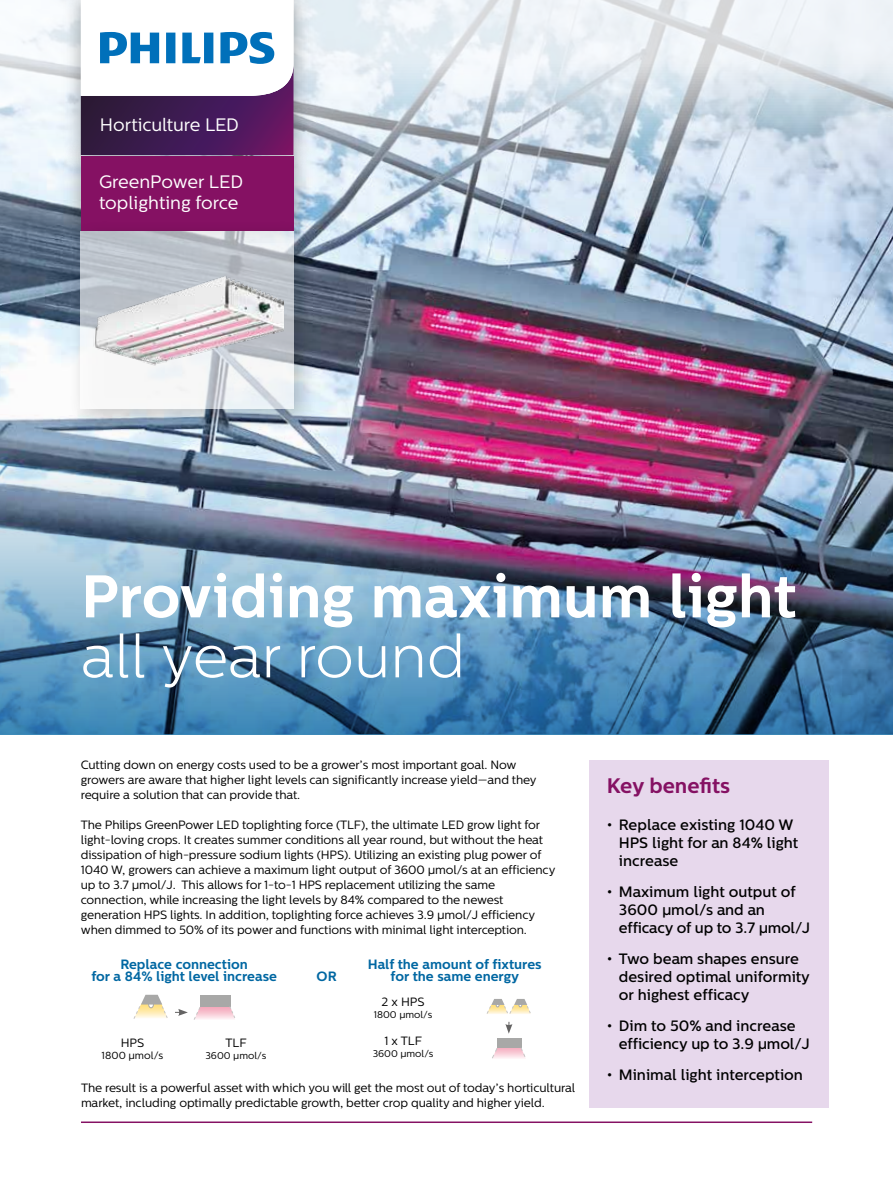
<style>
.page{position:relative;width:893px;height:1188px;background:#fff}
.page>*{position:absolute;margin:0;border:0;box-sizing:border-box;transform-origin:0 0}
.t1{font:700 60px "Centrale Sans";color:#fff}
.t2{font:300 60px "Centrale Sans";color:#fff}
.t3{font:700 21px "Centrale Sans";color:#851163}
.t4{font:18px/21.6px "Centrale Sans";letter-spacing:-.005em;color:#fff}
.t5{font:500 15px/18px "Centrale Sans";color:#000}
.t6{font:700 13.5px/12px "Centrale Sans";color:#0067a2;text-align:center}
.t7{font:12px/15px "Centrale Sans";letter-spacing:-.01em;color:#000}
.t8{font:10.2px "Centrale Sans";color:#000}
.t9{font:9.75px "Centrale Sans";color:#000}
</style>
<div class="page">
<img style="left:0;top:0;width:893px;height:459px">
<img style="left:0;top:459px;width:893px;height:275px">
<hr style="left:81px;top:1122px;width:731px;height:1px;background:#851163">
<div style="left:589px;top:760px;width:239px;height:347px;background:#e7d8ec"></div>
<img style="left:55px;top:0;width:264px;height:130px">
<svg style="left:81px;top:0;width:212px;height:130px"></svg>
<img style="left:55px;top:130px;width:264px;height:113px">
<div style="left:81px;top:155px;width:212px;height:75px;background:#851163"></div>
<div style="left:68px;top:218px;width:251px;height:215px;background:#000;opacity:.35"></div>
<svg style="left:80px;top:231px;width:214px;height:177px"></svg>
<img style="left:84px;top:237px;width:200px;height:160px">
<svg style="left:133px;top:995px;width:35px;height:24px"></svg>
<div style="left:200px;top:995px;width:30px;height:12px;background:#a8a8a7"></div>
<svg style="left:175px;top:1005px;width:60px;height:15px"></svg>
<div style="left:497px;top:1038px;width:24px;height:10px;background:#a8a8a7"></div>
<svg style="left:492px;top:1047px;width:34px;height:12px"></svg>
<svg style="left:486px;top:999px;width:45px;height:15px"></svg>
<svg style="left:505px;top:1022px;width:7px;height:12px"></svg>
<h3 class="t4" style="left:100px;top:114px;width:141px">Horticulture LED</h3>
<h3 class="t4" style="left:99px;top:171px;width:146px">GreenPower LED toplighting force</h3>
<h1 class="t1" style="left:81px;top:560px;width:717px">Providing maximum light</h1>
<h1 class="t2" style="left:81px;top:623px;width:386px">all year round</h1>
<p class="t7" style="left:81px;top:757px;width:457px">Cutting down on energy costs used to be a grower’s most important goal. Now growers are aware that higher light levels can significantly increase yield—and they require a solution that can provide that.</p>
<p class="t7" style="left:81px;top:817px;width:476px">The Philips GreenPower LED toplighting force (TLF), the ultimate LED grow light for light-loving crops. It creates summer conditions all year round, but without the heat dissipation of high-pressure sodium lights (HPS). Utilizing an existing plug power of 1040 W, growers can achieve a maximum light output of 3600 µmol/s at an efficiency up to 3.7 µmol/J. This allows for 1-to-1 HPS replacement utilizing the same connection, while increasing the light levels by 84% compared to the newest generation HPS lights. In addition, toplighting force achieves 3.9 µmol/J efficiency when dimmed to 50% of its power and functions with minimal light interception.</p>
<p class="t6" style="left:91px;top:958px;width:187px">Replace connection<br>for a 84% light level increase</p>
<p class="t6" style="left:368px;top:958px;width:175px">Half the amount of fixtures for the same energy</p>
<p class="t7" style="left:381px;top:994px;width:45px">2 x HPS</p>
<p class="t9" style="left:374px;top:1009px;width:60px">1800 µmol/s</p>
<p class="t7" style="left:384px;top:1033px;width:39px">1 x TLF</p>
<p class="t9" style="left:373px;top:1048px;width:62px">3600 µmol/s</p>
<p class="t6" style="left:317px;top:970px;width:22px">OR</p>
<p class="t7" style="left:121px;top:1036px;width:25px">HPS</p>
<p class="t8" style="left:102px;top:1050px;width:63px">1800 µmol/s</p>
<p class="t7" style="left:225px;top:1036px;width:23px">TLF</p>
<p class="t9" style="left:205px;top:1050px;width:62px">3600 µmol/s</p>
<p class="t7" style="left:81px;top:1081px;width:496px">The result is a powerful asset with which you will get the most out of today’s horticultural market, including optimally predictable growth, better crop quality and higher yield.</p>
<h2 class="t3" style="left:607px;top:773px;width:125px">Key benefits</h2>
<p class="t5" style="left:619px;top:816px;width:181px;text-indent:-12px">• Replace existing 1040 W<br>HPS light for an 84% light increase</p>
<p class="t5" style="left:619px;top:883px;width:193px;text-indent:-12px">• Maximum light output of<br>3600 µmol/s and an efficacy of up to 3.7 µmol/J</p>
<p class="t5" style="left:619px;top:950px;width:193px;text-indent:-12px">• Two beam shapes ensure desired optimal uniformity or highest efficacy</p>
<p class="t5" style="left:619px;top:1017px;width:192px;text-indent:-12px">• Dim to 50% and increase efficiency up to 3.9 μmol/J</p>
<p class="t5" style="left:607px;top:1066px;width:198px">• Minimal light interception</p>
</div>
